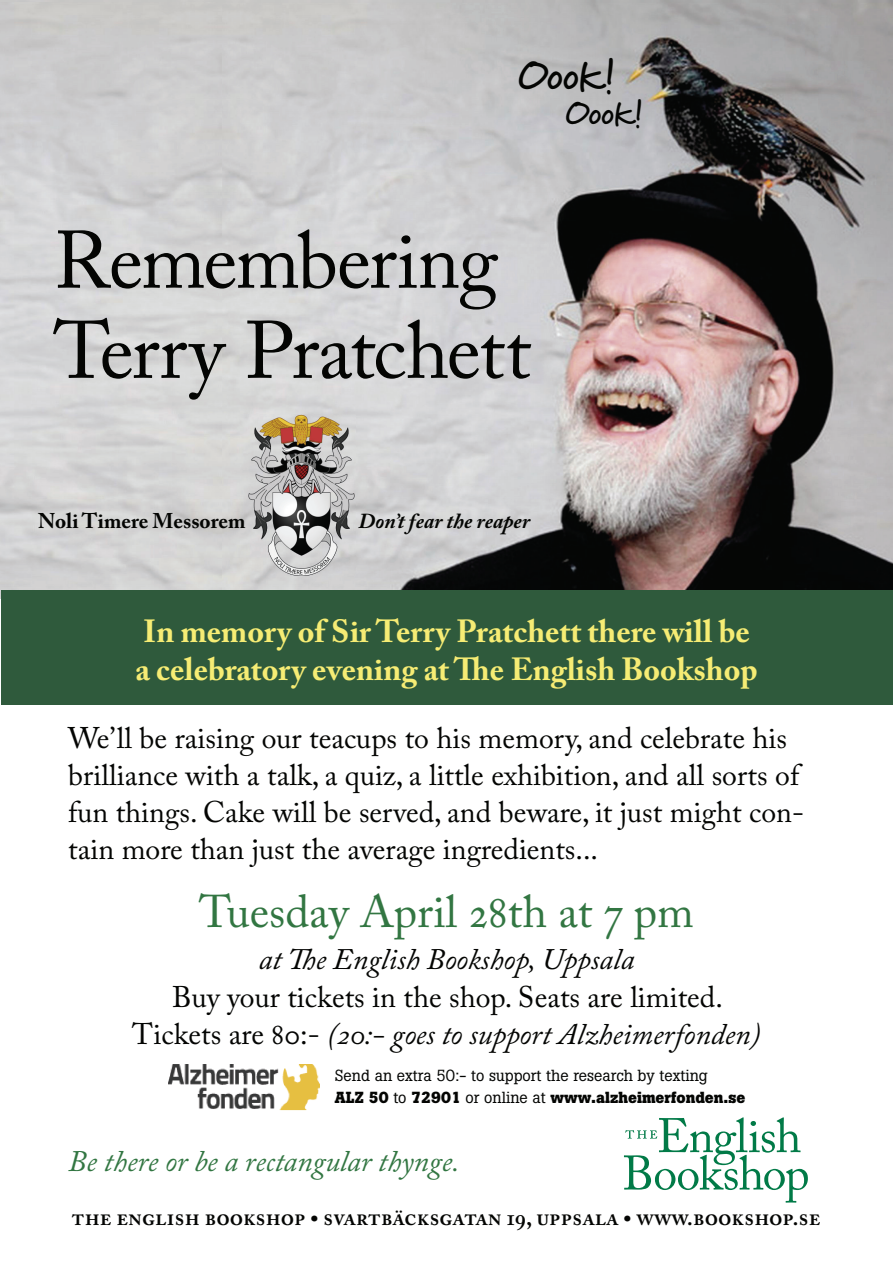
<style>
.page{position:relative;width:893px;height:1263px;background:#fff}
.page>*{position:absolute;margin:0;border:0;box-sizing:border-box;transform-origin:0 0}
.t1{font:80.55px/90.2px "Adobe Caslon Pro";letter-spacing:-.025em;color:#040503}
.t2{font:45.6px "Adobe Caslon Pro";color:#327642}
.t3{font:700 42.45px "Marydale";color:#040503}
.t4{font:700 33.9px "Marydale";color:#040503}
.t5{font:700 31.8px/38.2px "Adobe Caslon Pro";color:#f6ec74}
.t6{font:29.7px/37px "Adobe Caslon Pro";color:#040503}
.t7{font:italic 29.7px "Adobe Caslon Pro";color:#327642}
.t8{font:italic 29.7px "Adobe Caslon Pro";color:#040503}
.t9{font:600 23.4px "Adobe Caslon Pro";color:#040503}
.t10{font:700 21.15px "Adobe Caslon Pro";color:#040503}
.t11{font:italic 700 21.15px "Adobe Caslon Pro";color:#040503}
.t12{font:15.9px/21.1px "Boton";color:#040503}
.s1{font-style:italic}
.s2{font-weight:700}
</style>
<div class="page">
<img style="left:220px;top:0;width:673px;height:599px">
<div style="left:1px;top:590px;width:891px;height:114px;background:#2f5a3c"></div>
<img style="left:248px;top:415px;width:107px;height:161px">
<img style="left:169px;top:1064px;width:151px;height:47px">
<svg style="left:624px;top:1117px;width:184px;height:86px"></svg>
<h3 class="t3" style="left:519px;top:50px;width:99px">Oook!</h3>
<p class="t4" style="left:566px;top:92px;width:79px">Oook!</p>
<h1 class="t1" style="left:54px;top:224px;width:479px">Remembering<br>Terry Pratchett</h1>
<p class="t10" style="left:38px;top:513px;width:209px">Noli Timere Messorem</p>
<p class="t11" style="left:359px;top:514px;width:173px">Don’t fear the reaper</p>
<p class="t5" style="left:135px;top:616px;width:624px">In memory of Sir Terry Pratchett there will be a celebratory evening at The English Bookshop</p>
<p class="t6" style="left:68px;top:722px;width:737px">We’ll be raising our teacups to his memory, and celebrate his brilliance with a talk, a quiz, a little exhibition, and all sorts of fun things. Cake will be served, and beware, it just might con&shy;tain more than just the average ingredients...</p>
<h2 class="t2" style="left:199px;top:894px;width:496px">Tuesday April 28th at 7 pm</h2>
<p class="t8" style="left:259px;top:949px;width:377px">at The English Bookshop, Uppsala</p>
<p class="t6" style="left:132px;top:981px;width:630px;text-align:center">Buy your tickets in the shop. Seats are limited.<br>Tickets are 80:- <span class="s1">(20:- goes to support Alzheimerfonden)</span></p>
<p class="t12" style="left:335px;top:1067px;width:412px">Send an extra 50:- to support the research by texting<br><span class="s2">ALZ 50</span> to <span class="s2">72901</span> or online at <span class="s2">www.alzheimerfonden.se</span></p>
<p class="t7" style="left:68px;top:1151px;width:393px">Be there or be a rectangular thynge.</p>
<p class="t9" style="left:72px;top:1208px;width:750px">the english bookshop • svartbäcksgatan 19, uppsala • www.bookshop.se</p>
</div>
